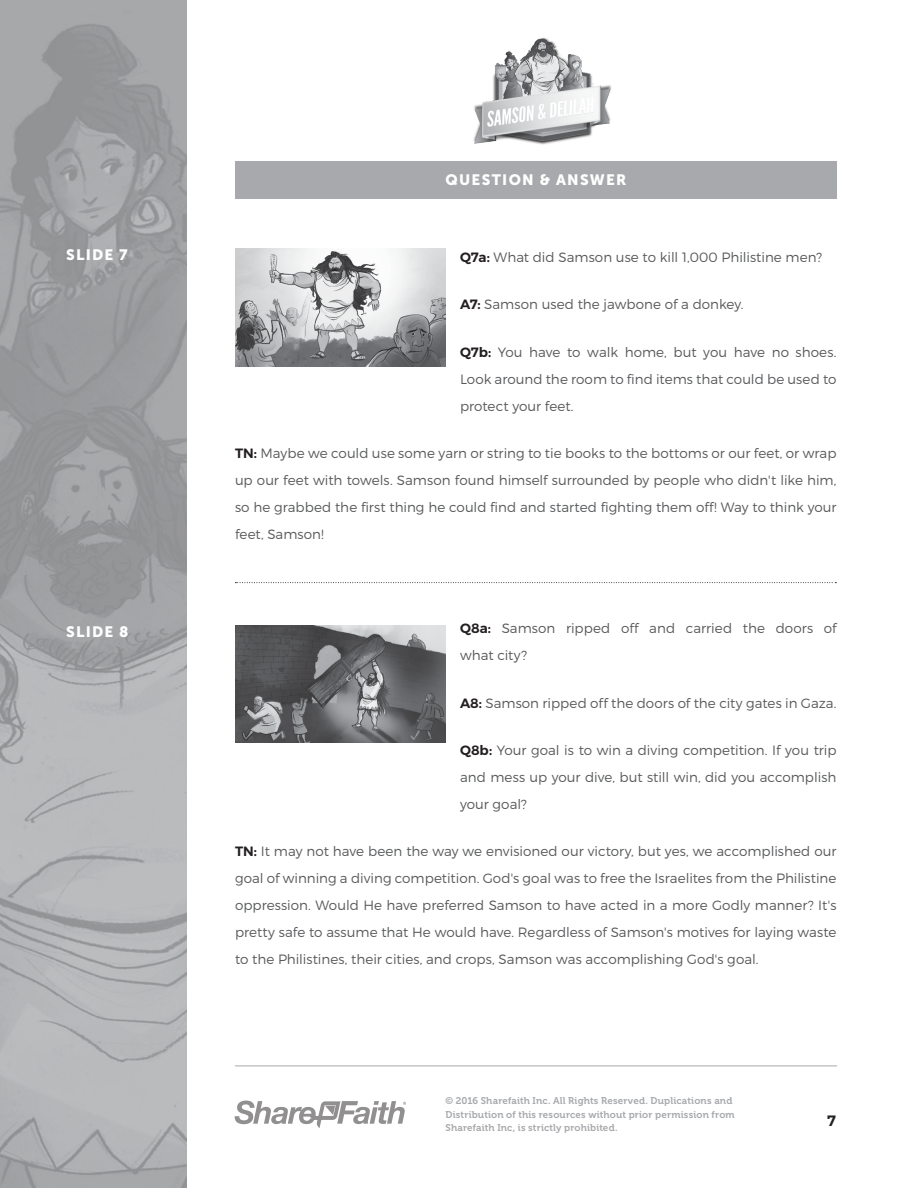
<style>
.page{position:relative;width:918px;height:1188px;background:#fff}
.page>*{position:absolute;margin:0;border:0;box-sizing:border-box;transform-origin:0 0}
.side-bar_Headings{font:15px "Museo Sans 900";letter-spacing:.085em;color:#fff}
.t1{font:600 15px "Montserrat";color:#231f20}
.Bold-First-Paragraph{font:300 13.5px/27px "Montserrat";color:#58595b;text-align:justify}
.t2{font:9.75px/13.5px "Museo 700";letter-spacing:.015em;color:#a7a9ac}
.s1{font-weight:600;color:#231f20}
</style>
<div class="page">
<img style="left:0;top:0;width:187px;height:1188px">
<hr style="left:235px;top:1066px;width:602px;height:1px;background:#a7a9ac">
<svg style="left:235px;top:1101px;width:171px;height:27px"></svg>
<img style="left:473px;top:37px;width:139px;height:108px">
<div style="left:235px;top:161px;width:602px;height:37px;background:#a7a9ac"></div>
<svg style="left:235px;top:582px;width:601px;height:1px"></svg>
<img style="left:235px;top:249px;width:210px;height:117px">
<img style="left:235px;top:626px;width:210px;height:117px">
<p class="side-bar_Headings" style="left:66px;top:246px;width:63px">SLIDE 7</p>
<p class="side-bar_Headings" style="left:66px;top:623px;width:64px">SLIDE 8</p>
<p class="side-bar_Headings" style="left:446px;top:171px;width:182px">QUESTION &amp; ANSWER</p>
<p class="Bold-First-Paragraph" style="left:460px;top:243px;width:364px"><span class="s1">Q7a:</span> What did Samson use to kill 1,000 Philistine men?</p>
<p class="Bold-First-Paragraph" style="left:460px;top:291px;width:285px"><span class="s1">A7:</span> Samson used the jawbone of a donkey.</p>
<p class="Bold-First-Paragraph" style="left:460px;top:338px;width:378px"><span class="s1">Q7b:</span> You have to walk home, but you have no shoes.<br>Look around the room to find items that could be used to protect your feet.</p>
<p class="Bold-First-Paragraph" style="left:235px;top:439px;width:603px"><span class="s1">TN:</span> Maybe we could use some yarn or string to tie books to the bottoms or our feet, or wrap up our feet with towels. Samson found himself surrounded by people who didn't like him, so he grabbed the first thing he could find and started fighting them off! Way to think your feet, Samson!</p>
<p class="Bold-First-Paragraph" style="left:460px;top:615px;width:378px"><span class="s1">Q8a:</span> Samson ripped off and carried the doors of what city?</p>
<p class="Bold-First-Paragraph" style="left:460px;top:689px;width:378px"><span class="s1">A8:</span> Samson ripped off the doors of the city gates in Gaza.</p>
<p class="Bold-First-Paragraph" style="left:460px;top:736px;width:378px"><span class="s1">Q8b:</span> Your goal is to win a diving competition. If you trip and mess up your dive, but still win, did you accomplish your goal?</p>
<p class="Bold-First-Paragraph" style="left:235px;top:837px;width:603px"><span class="s1">TN:</span> It may not have been the way we envisioned our victory, but yes, we accomplished our goal of winning a diving competition. God's goal was to free the Israelites from the Philistine oppression. Would He have preferred Samson to have acted in a more Godly manner? It's pretty safe to assume that He would have. Regardless of Samson's motives for laying waste to the Philistines, their cities, and crops, Samson was accomplishing God's goal.</p>
<p class="t2" style="left:446px;top:1094px;width:291px">© 2016 Sharefaith Inc. All Rights Reserved. Duplications and<br>Distribution of this resources without prior permission from<br>Sharefaith Inc, is strictly prohibited.</p>
<p class="t1" style="left:827px;top:1112px;width:10px">7</p>
</div>
